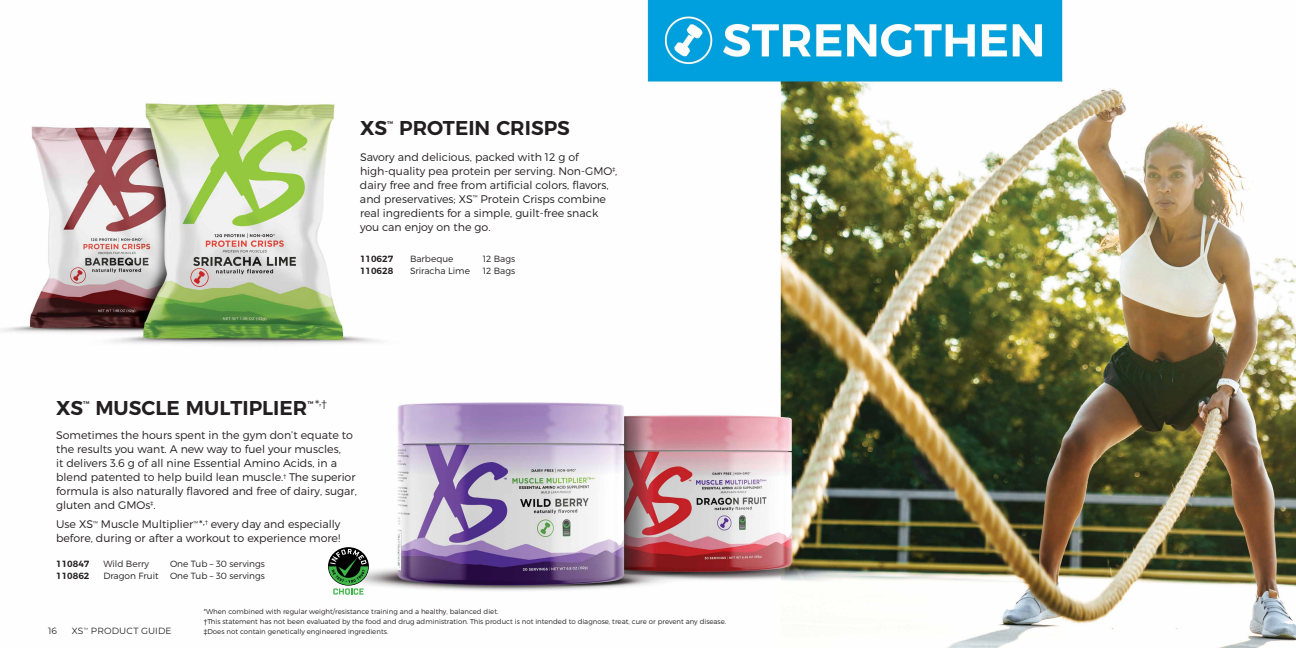
<style>
.page{position:relative;width:1296px;height:648px;background:#fff}
.page>*{position:absolute;margin:0;border:0;box-sizing:border-box;transform-origin:0 0}
.t1{font:600 20px "Montserrat";color:#231f20}
.t2{font:300 11px/14px "Montserrat";color:#231f20}
.t3{font:10px "Montserrat";color:#231f20}
.t4{font:300 9px/12px "Montserrat";color:#231f20}
.t5{font:600 9px/12px "Montserrat";color:#231f20}
.t6{font:9px "Montserrat";letter-spacing:.015em;color:#231f20}
.t7{font:300 7px/10px "Montserrat";color:#231f20}
.t8{font:600 4px "Montserrat";color:#231f20}
.s1{font-size:11px}
</style>
<div class="page">
<img style="left:0;top:0;width:1296px;height:648px">
<svg style="left:328px;top:547px;width:41px;height:39px"></svg>
<svg style="left:329px;top:548px;width:39px;height:47px"></svg>
<h1 class="t1" style="left:360px;top:111px;width:29px">XS</h1>
<p class="t8" style="left:387px;top:119px;width:8px">TM</p>
<h1 class="t1" style="left:399px;top:111px;width:172px">PROTEIN CRISPS</h1>
<p class="t2" style="left:360px;top:150px;width:259px">Savory and delicious, packed with 12 g of high-quality pea protein per serving. Non-GMO<sup>‡</sup>, dairy free and free from artificial colors, flavors, and preservatives; XS<sup>™</sup> Protein Crisps combine real ingredients for a simple, guilt-free snack you can enjoy on the go.</p>
<p class="t5" style="left:360px;top:252px;width:35px">110627<br>110628</p>
<p class="t4" style="left:410px;top:253px;width:61px">Barbeque<br>Sriracha Lime</p>
<p class="t4" style="left:483px;top:253px;width:34px">12 Bags<br>12 Bags</p>
<h1 class="t1" style="left:56px;top:391px;width:29px">XS</h1>
<p class="t8" style="left:83px;top:399px;width:8px">TM</p>
<h1 class="t1" style="left:95px;top:391px;width:214px">MUSCLE MULTIPLIER</h1>
<p class="t8" style="left:307px;top:399px;width:8px">TM</p>
<p class="t3" style="left:315px;top:396px;width:13px"><span class="s1">*</span>,†</p>
<p class="t2" style="left:56px;top:428px;width:302px">Sometimes the hours spent in the gym don’t equate to the results you want. A new way to fuel your muscles,<br>it delivers 3.6 g of all nine Essential Amino Acids, in a blend patented to help build lean muscle.<sup>†</sup> The superior formula is also naturally flavored and free of dairy, sugar, gluten and GMOs<sup>‡</sup>.</p>
<p class="t2" style="left:56px;top:517px;width:286px">Use XS<sup>™</sup> Muscle Multiplier<sup>™</sup> *,<sup>†</sup> every day and especially before, during or after a workout to experience more!</p>
<p class="t5" style="left:56px;top:557px;width:35px">110847<br>110862</p>
<p class="t4" style="left:103px;top:557px;width:57px">Wild Berry<br>Dragon Fruit</p>
<p class="t4" style="left:170px;top:557px;width:96px">One Tub – 30 servings<br>One Tub – 30 servings</p>
<p class="t6" style="left:48px;top:625px;width:10px">16</p>
<p class="t6" style="left:72px;top:625px;width:101px">XS<sup>™</sup> PRODUCT GUIDE</p>
<p class="t7" style="left:204px;top:607px;width:524px">*When combined with regular weight/resistance training and a healthy, balanced diet.<br>†This statement has not been evaluated by the food and drug administration. This product is not intended to diagnose, treat, cure or prevent any disease. ‡Does not contain genetically engineered ingredients.</p>
</div>
